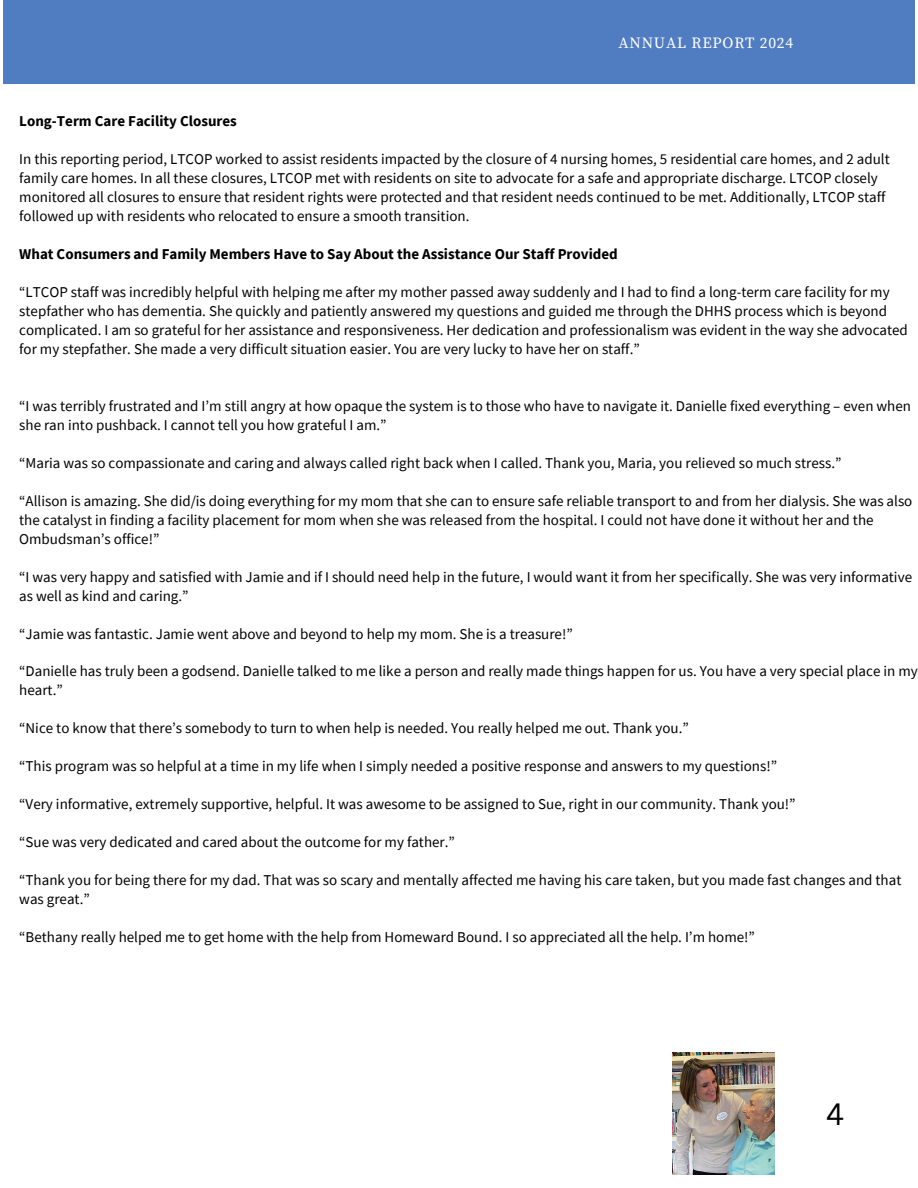
<style>
.page{position:relative;width:918px;height:1188px;background:#fff}
.page>*{position:absolute;margin:0;border:0;box-sizing:border-box;transform-origin:0 0}
.t1{font:30px "Canva Sans";color:#000}
.t2{font:15.6px "Source Serif Pro";letter-spacing:.05em;color:#fff}
.t3{font:15px/19px "Source Sans Pro";color:#000001}
.t4{font:700 15px "Source Sans Pro";color:#000001}
</style>
<div class="page">
<div style="left:3px;top:0;width:912px;height:84px;background:#507cc1"></div>
<img style="left:672px;top:1053px;width:102px;height:121px">
<p class="t2" style="left:618px;top:34px;width:176px">ANNUAL REPORT 2024</p>
<h2 class="t4" style="left:19px;top:111px;width:219px">Long-Term Care Facility Closures</h2>
<h3 class="t3" style="left:19px;top:149px;width:872px">In this reporting period, LTCOP worked to assist residents impacted by the closure of 4 nursing homes, 5 residential care homes, and 2 adult family care homes. In all these closures, LTCOP met with residents on site to advocate for a safe and appropriate discharge. LTCOP closely monitored all closures to ensure that resident rights were protected and that resident needs continued to be met. Additionally, LTCOP staff followed up with residents who relocated to ensure a smooth transition.</h3>
<p class="t4" style="left:19px;top:244px;width:600px">What Consumers and Family Members Have to Say About the Assistance Our Staff Provided</p>
<h3 class="t3" style="left:19px;top:282px;width:890px">“LTCOP staff was incredibly helpful with helping me after my mother passed away suddenly and I had to find a long-term care facility for my stepfather who has dementia. She quickly and patiently answered my questions and guided me through the DHHS process which is beyond complicated. I am so grateful for her assistance and responsiveness. Her dedication and professionalism was evident in the way she advocated for my stepfather. She made a very difficult situation easier. You are very lucky to have her on staff.”</h3>
<p class="t3" style="left:19px;top:396px;width:893px">“I was terribly frustrated and I’m still angry at how opaque the system is to those who have to navigate it. Danielle fixed everything – even when she ran into pushback. I cannot tell you how grateful I am.”</p>
<p class="t3" style="left:19px;top:453px;width:824px">“Maria was so compassionate and caring and always called right back when I called. Thank you, Maria, you relieved so much stress.”</p>
<p class="t3" style="left:19px;top:491px;width:895px">“Allison is amazing. She did/is doing everything for my mom that she can to ensure safe reliable transport to and from her dialysis. She was also the catalyst in finding a facility placement for mom when she was released from the hospital. I could not have done it without her and the<br>Ombudsman’s office!”</p>
<p class="t3" style="left:19px;top:567px;width:894px">“I was very happy and satisfied with Jamie and if I should need help in the future, I would want it from her specifically. She was very informative as well as kind and caring.”</p>
<p class="t3" style="left:19px;top:624px;width:555px">“Jamie was fantastic. Jamie went above and beyond to help my mom. She is a treasure!”</p>
<p class="t3" style="left:19px;top:662px;width:900px">“Danielle has truly been a godsend. Danielle talked to me like a person and really made things happen for us. You have a very special place in my heart.”</p>
<p class="t3" style="left:19px;top:719px;width:671px">“Nice to know that there’s somebody to turn to when help is needed. You really helped me out. Thank you.”</p>
<p class="t3" style="left:19px;top:757px;width:759px">“This program was so helpful at a time in my life when I simply needed a positive response and answers to my questions!”</p>
<p class="t3" style="left:19px;top:795px;width:778px">“Very informative, extremely supportive, helpful. It was awesome to be assigned to Sue, right in our community. Thank you!”</p>
<p class="t3" style="left:19px;top:832px;width:437px">“Sue was very dedicated and cared about the outcome for my father.”</p>
<p class="t3" style="left:19px;top:870px;width:884px">“Thank you for being there for my dad. That was so scary and mentally affected me having his care taken, but you made fast changes and that was great.”</p>
<p class="t3" style="left:19px;top:927px;width:737px">“Bethany really helped me to get home with the help from Homeward Bound. I so appreciated all the help. I’m home!”</p>
<h1 class="t1" style="left:826px;top:1093px;width:20px">4</h1>
</div>
